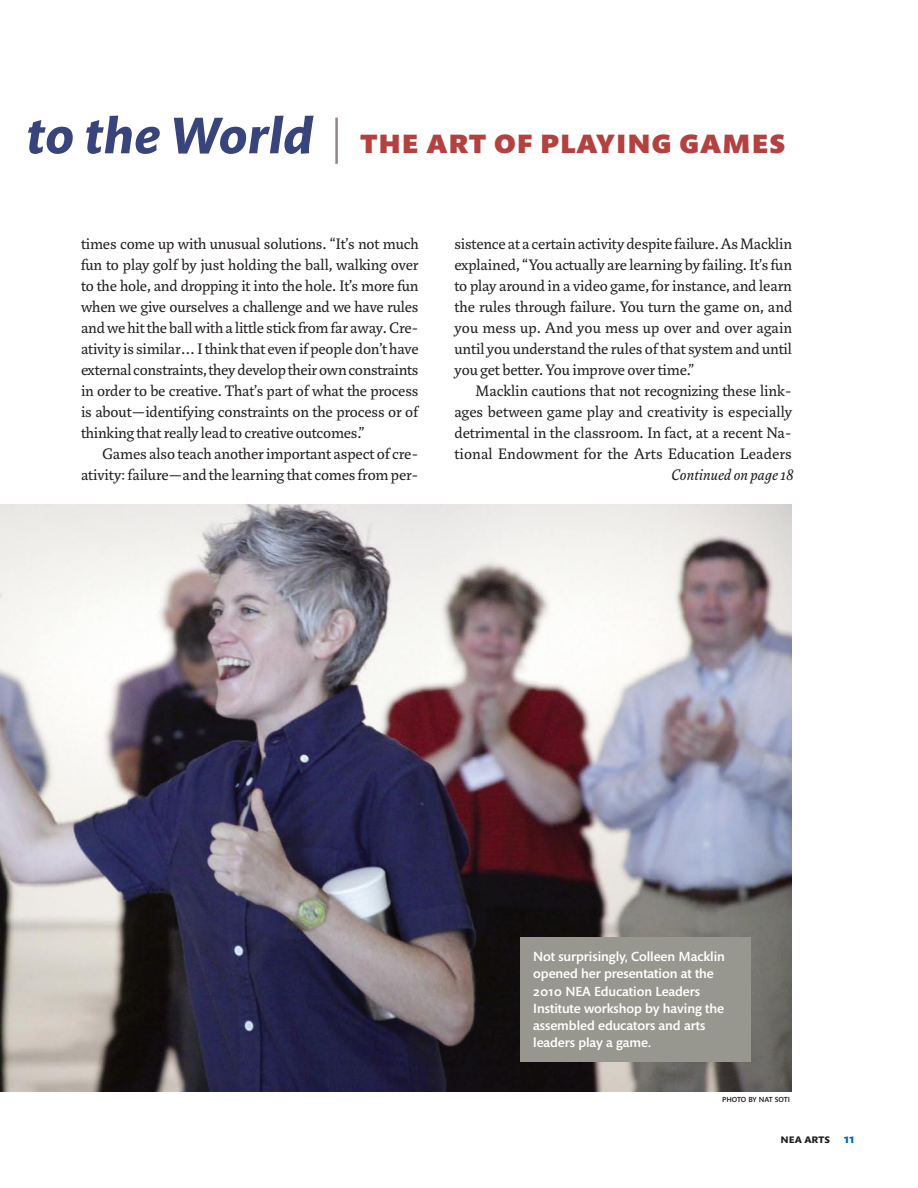
<style>
.page{position:relative;width:918px;height:1188px;background:#fff}
.page>*{position:absolute;margin:0;border:0;box-sizing:border-box;transform-origin:0 0}
.t1{font:900 33px "Mundo Sans Pro";letter-spacing:.03em;color:#b24140}
.t2{font:16.5px/21px "Marat Pro";letter-spacing:-.005em;color:#231f20;text-align:justify}
.t3{font:italic 16.5px "Marat Pro";letter-spacing:.01em;color:#231f20}
.t4{font:500 13.5px/17.2px "Mundo Sans Std";letter-spacing:-.005em;color:#fff}
.t5{font:700 12.75px "Mundo Sans Pro";color:#0069aa}
.t6{font:700 12px "Mundo Sans Pro";color:#231f20}
.t7{font:500 7.5px "Mundo Sans Std";letter-spacing:.025em;color:#231f20}
.s1{font-weight:700;font-style:italic;font-size:52.5px;color:#38447a}
.s2{font-weight:400;font-size:42px;color:#928589}
</style>
<div class="page">
<img style="left:0;top:504px;width:792px;height:588px">
<div style="left:520px;top:938px;width:231px;height:124px;background:#98978f"></div>
<h1 class="t1" style="left:26px;top:123px;width:761px"><span class="s1">to the World</span> <span class="s2">|</span> The Art of Playing Games</h1>
<p class="t2" style="left:81px;top:234px;width:339px">times come up with unusual solutions. “It’s not much fun to play golf by just holding the ball, walking over to the hole, and dropping it into the hole. It’s more fun when we give ourselves a challenge and we have rules and we hit the ball with a little stick from far away. Cre&shy;ativity is similar… I think that even if people don’t have external constraints, they develop their own constraints in order to be creative. That’s part of what the process is about—identifying constraints on the process or of thinking that really lead to creative outcomes.”</p>
<p class="t2" style="left:81px;top:444px;width:339px;text-align:right">Games also teach another important aspect of cre&shy;ativity: failure—and the learning that comes from per-</p>
<p class="t2" style="left:454px;top:234px;width:339px">sistence at a certain activity despite failure. As Macklin explained, “You actually are learning by failing. It’s fun to play around in a video game, for instance, and learn the rules through failure. You turn the game on, and you mess up. And you mess up over and over again until you understand the rules of that system and until you get better. You improve over time.”</p>
<p class="t2" style="left:454px;top:381px;width:339px;text-indent:21px">Macklin cautions that not recognizing these link&shy;ages between game play and creativity is especially detrimental in the classroom. In fact, at a recent Na&shy;tional Endowment for the Arts Education Leaders</p>
<p class="t3" style="left:671px;top:465px;width:124px">Continued on page 18</p>
<p class="t4" style="left:533px;top:948px;width:193px">Not surprisingly, Colleen Macklin opened her presentation at the<br>2010 N EA Education Leaders<br>I nstitute workshop by having the assembled educators and arts leaders play a game.</p>
<p class="t7" style="left:722px;top:1095px;width:69px">Photo by nat soti</p>
<p class="t6" style="left:781px;top:1132px;width:32px">NEA ARTS</p>
<p class="t5" style="left:844px;top:1131px;width:12px">11</p>
</div>
